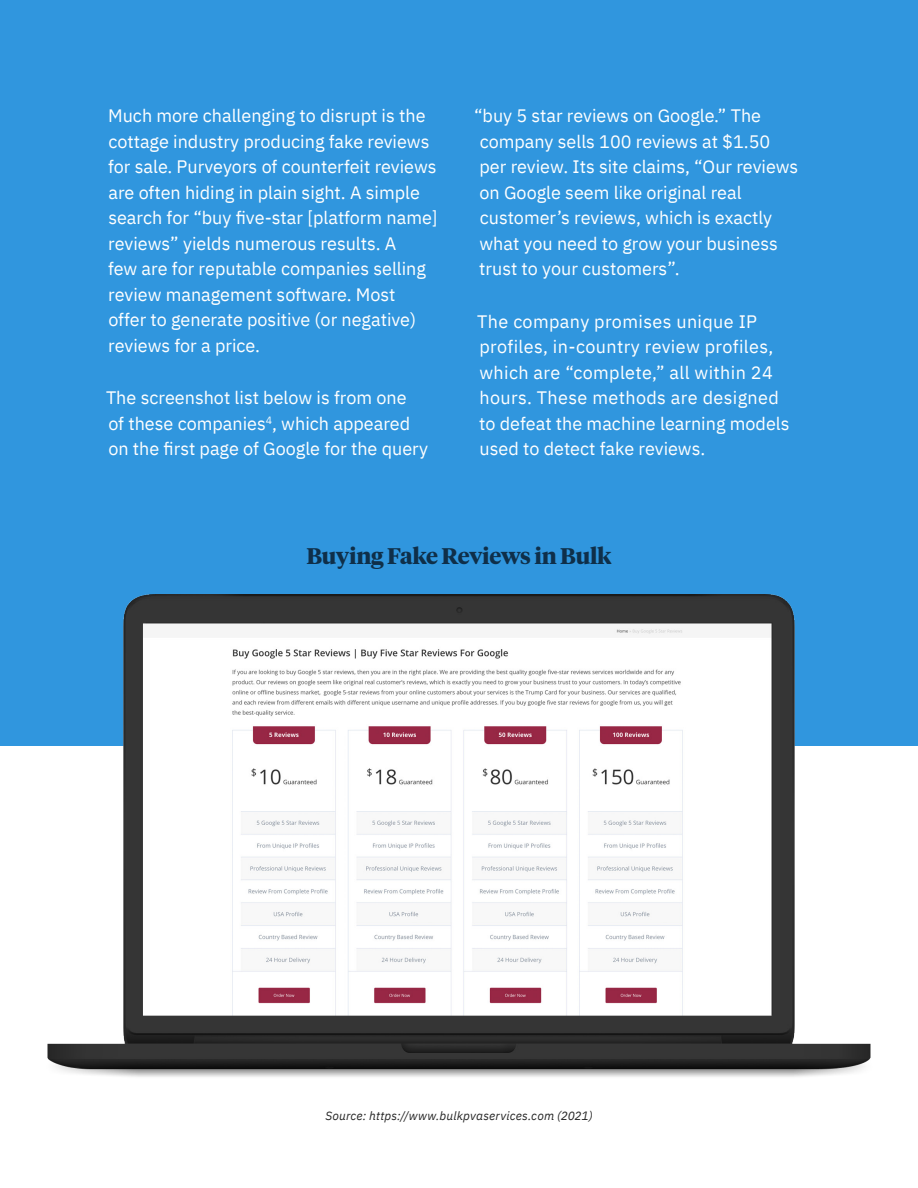
<style>
.page{position:relative;width:918px;height:1188px;background:#fff}
.page>*{position:absolute;margin:0;border:0;box-sizing:border-box;transform-origin:0 0}
.t1{font:700 22.5px "Tiempos Headline";letter-spacing:-.01em;color:#0f2f49}
.t2{font:18px/25.5px "IBM Plex Sans";color:#fff}
.t3{font:18px/25.5px "IBM Plex Sans";letter-spacing:.02em;color:#fff}
.t4{font:italic 12px "IBM Plex Sans";letter-spacing:.015em;color:#242424}
</style>
<div class="page">
<div style="left:0;top:0;width:918px;height:745px;background:#3096de"></div>
<img style="left:38px;top:595px;width:842px;height:482px">
<p class="t2" style="left:108px;top:101px;width:331px">Much more challenging to disrupt is the cottage industry producing fake reviews for sale. Purveyors of counterfeit reviews are often hiding in plain sight. A simple search for “buy five-star [platform name] reviews” yields numerous results. A<br>few are for reputable companies selling review management software. Most offer to generate positive (or negative) reviews for a price.</p>
<p class="t2" style="left:106px;top:383px;width:324px">The screenshot list below is from one<br>of these companies<sup>4</sup>, which appeared on the first page of Google for the query</p>
<p class="t2" style="left:474px;top:101px;width:326px">“buy 5 star reviews on Google.” The company sells 100 reviews at $1.50<br>per review. Its site claims, “Our reviews on Google seem like original real customer’s reviews, which is exactly what you need to grow your business trust to your customers”.</p>
<p class="t3" style="left:477px;top:307px;width:314px">The company promises unique IP profiles, in-country review profiles, which are “complete,” all within 24 hours. These methods are designed to defeat the machine learning models used to detect fake reviews.</p>
<p class="t1" style="left:306px;top:540px;width:307px">Buying Fake Reviews in Bulk</p>
<p class="t4" style="left:325px;top:1107px;width:269px">Source: https://www.bulkpvaservices.com (2021)</p>
</div>
